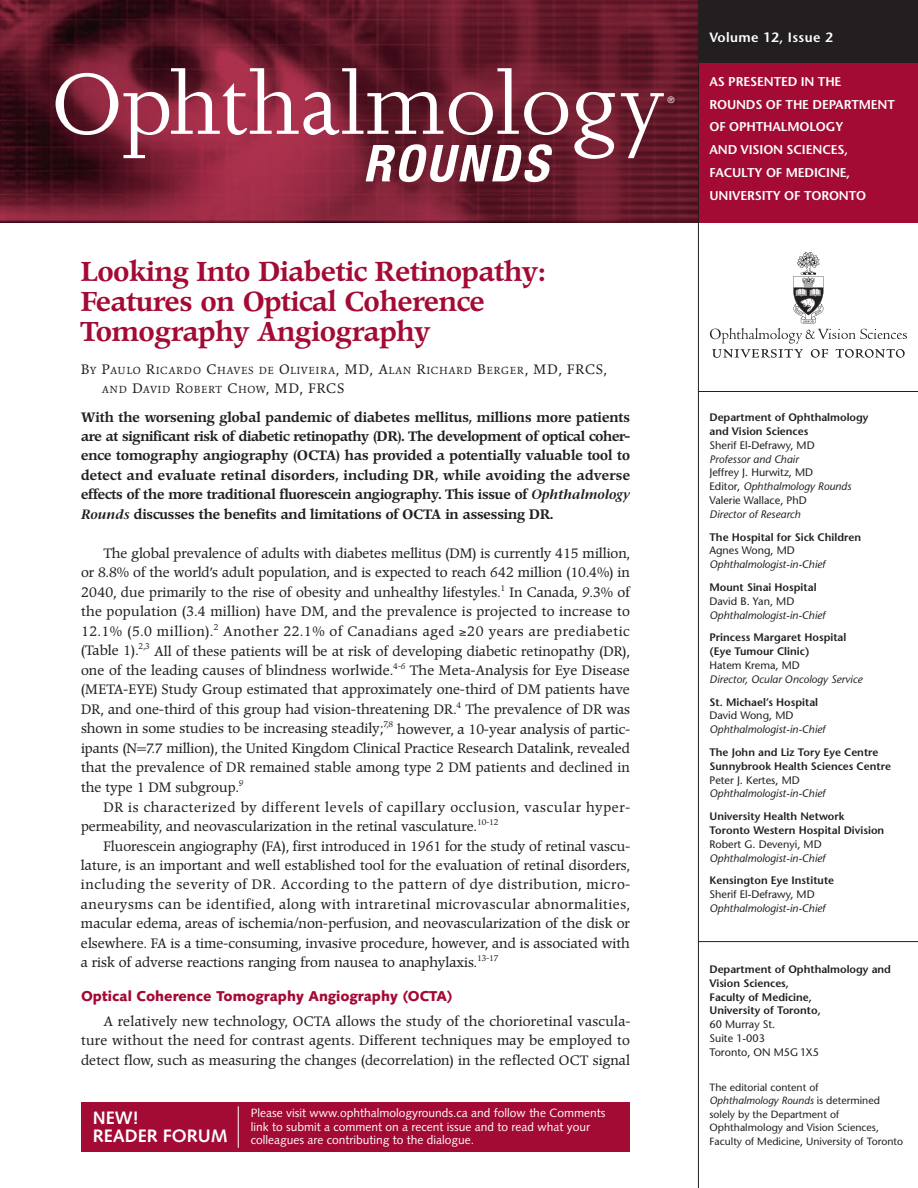
<style>
.page{position:relative;width:918px;height:1188px;background:#fff}
.page>*{position:absolute;margin:0;border:0;box-sizing:border-box;transform-origin:0 0}
.t1{font:99.75px "Joanna";color:#fff}
.t2{font:italic 700 condensed 51px "Helvetica Neue";letter-spacing:.06em;color:#fff}
.t3{font:500 27px/30px "Poppl Pontifex BE";color:#a30a34}
.t4{font:700 18px/18px "Syntax";color:#fff}
.t5{font:900 14.25px "Syntax";color:#a30a34}
.t6{font:13.5px/19.5px "Poppl Pontifex BE";letter-spacing:.005em;color:#231f20;text-align:justify}
.t7{font:500 13.5px/19.5px "Poppl Pontifex BE";color:#231f20;text-align:justify}
.t8{font:13.5px/19.5px "Poppl Pontifex BE";letter-spacing:.025em;color:#231f20}
.t9{font:600 13.5px "Stone Sans";letter-spacing:.03em;color:#fff}
.t10{font:600 12.75px/22.8px "Stone Sans";letter-spacing:-.01em;color:#fff}
.t11{font:12px/13.5px "Syntax";color:#fff}
.t12{font:600 10.8px/13.8px "Stone Sans";color:#231f20}
.t13{font:10.8px/13.8px "Stone Sans";color:#231f20}
.t14{font:italic 10.8px "Stone Sans";color:#231f20}
.t15{font:10.5px/13.5px "Stone Sans";color:#231f20}
.t16{font:10.2px/19.5px "Poppl Pontifex BE Regular SC";letter-spacing:.075em;color:#231f20}
.t17{font:9px "Helvetica Neue LT Std";color:#fff}
.s1{font-size:13.5px}
.s2{font-family:"Stone Serif";font-weight:600;font-style:italic}
.s3{font-style:italic}
</style>
<div class="page">
<div style="left:696px;top:0;width:222px;height:223px;background:#a30a34"></div>
<div style="left:696px;top:0;width:222px;height:63px;background:#231f20"></div>
<img style="left:0;top:0;width:698px;height:223px">
<hr style="left:698px;top:0;width:1px;height:1188px;background:#231f20">
<svg style="left:710px;top:252px;width:197px;height:106px"></svg>
<hr style="left:698px;top:941px;width:220px;height:1px;background:#231f20">
<hr style="left:698px;top:391px;width:220px;height:1px;background:#231f20">
<div style="left:81px;top:1102px;width:549px;height:49px;background:#a30a34"></div>
<hr style="left:238px;top:1106px;width:1px;height:42px;background:#fff">
<h1 class="t1" style="left:52px;top:66px;width:615px">Ophthalmology</h1>
<p class="t17" style="left:667px;top:97px;width:9px">®</p>
<h2 class="t2" style="left:363px;top:145px;width:187px">ROUNDS</h2>
<h3 class="t3" style="left:81px;top:259px;width:466px">Looking Into Diabetic Retinopathy:<br>Features on Optical Coherence<br>Tomography Angiography</h3>
<p class="t16" style="left:102px;top:362px;width:507px;text-indent:-21px"><span class="s1">B</span>Y <span class="s1">P</span>AULO <span class="s1">R</span>ICARDO <span class="s1">C</span>HAVES DE <span class="s1">O</span>LIVEIRA<span class="s1">, MD, A</span>LAN <span class="s1">R</span>ICHARD <span class="s1">B</span>ERGER<span class="s1">, MD, FRCS,<br></span>AND <span class="s1">D</span>AVID <span class="s1">R</span>OBERT <span class="s1">C</span>HOW<span class="s1">, MD, FRCS</span></p>
<p class="t7" style="left:81px;top:408px;width:551px">With the worsening global pandemic of diabetes mellitus, millions more patients are at significant risk of diabetic retinopathy (DR). The development of optical coher&shy;ence tomography angiography (OCTA) has provided a potentially valuable tool to detect and evaluate retinal disorders, including DR, while avoiding the adverse effects of the more traditional fluorescein angiography. This issue of <span class="s2">Ophthalmology Rounds</span> discusses the benefits and limitations of OCTA in assessing DR.</p>
<p class="t6" style="left:81px;top:545px;width:551px;text-indent:23px">The global prevalence of adults with diabetes mellitus (DM) is currently 415 million, or 8.8% of the world’s adult population, and is expected to reach 642 million (10.4%) in 2040, due primarily to the rise of obesity and unhealthy lifestyles.<sup>1</sup> In Canada, 9.3% of the population (3.4 million) have DM, and the prevalence is projected to increase to 12.1% (5.0 million).<sup>2</sup> Another 22.1% of Canadians aged ≥20 years are prediabetic (Table 1).<sup>2,3</sup> All of these patients will be at risk of developing diabetic retinopathy (DR), one of the leading causes of blindness worlwide.<sup>4-6</sup> The Meta-Analysis for Eye Disease (META-EYE) Study Group estimated that approximately one-third of DM patients have DR, and one-third of this group had vision-threatening DR.<sup>4</sup> The prevalence of DR was shown in some studies to be increasing steadily;<sup>7,8</sup> however, a 10-year analysis of partic&shy;ipants (N=7.7 million), the United Kingdom Clinical Practice Research Datalink, revealed that the prevalence of DR remained stable among type 2 DM patients and declined in the type 1 DM subgroup.<sup>9</sup></p>
<p class="t8" style="left:81px;top:798px;width:551px;text-indent:22px">DR is characterized by different levels of capillary occlusion, vascular hyper&shy;permeability, and neovascularization in the retinal vasculature.<sup>10-12</sup></p>
<p class="t6" style="left:81px;top:837px;width:551px;text-indent:23px">Fluorescein angiography (FA), first introduced in 1961 for the study of retinal vascu&shy;lature, is an important and well established tool for the evaluation of retinal disorders, including the severity of DR. According to the pattern of dye distribution, micro&shy;aneurysms can be identified, along with intraretinal microvascular abnormalities, macular edema, areas of ischemia/non-perfusion, and neovascularization of the disk or elsewhere. FA is a time-consuming, invasive procedure, however, and is associated with a risk of adverse reactions ranging from nausea to anaphylaxis.<sup>13-17</sup></p>
<p class="t5" style="left:81px;top:990px;width:373px">Optical Coherence Tomography Angiography (OCTA)</p>
<p class="t6" style="left:81px;top:1013px;width:551px;text-indent:22px">A relatively new technology, OCTA allows the study of the chorioretinal vascula&shy;ture without the need for contrast agents. Different techniques may be employed to detect flow, such as measuring the changes (decorrelation) in the reflected OCT signal</p>
<h3 class="t4" style="left:93px;top:1110px;width:136px">NEW!<br>READER FORUM</h3>
<p class="t11" style="left:251px;top:1107px;width:356px">Please visit www.ophthalmologyrounds.ca and follow the Comments link to submit a comment on a recent issue and to read what your colleagues are contributing to the dialogue.</p>
<p class="t9" style="left:710px;top:33px;width:125px">Volume 12, Issue 2</p>
<p class="t10" style="left:709px;top:71px;width:187px">AS PRESENTED IN THE<br>ROUNDS OF THE DEPARTMENT<br>OF OPHTHALMOLOGY<br>AND VISION SCIENCES,<br>FACULTY OF MEDICINE,<br>UNIVERSITY OF TORONTO</p>
<p class="t12" style="left:709px;top:412px;width:161px">Department of Ophthalmology and Vision Sciences</p>
<p class="t13" style="left:709px;top:439px;width:107px">Sherif El-Defrawy, MD</p>
<p class="t14" style="left:709px;top:455px;width:91px">Professor and Chair</p>
<p class="t13" style="left:709px;top:467px;width:143px">Jeffrey J. Hurwitz, MD<br>Editor, <span class="s3">Ophthalmology Rounds<br></span>Valerie Wallace, PhD</p>
<p class="t14" style="left:709px;top:510px;width:92px">Director of Research</p>
<p class="t12" style="left:709px;top:531px;width:153px">The Hospital for Sick Children</p>
<p class="t13" style="left:709px;top:545px;width:87px">Agnes Wong, MD</p>
<p class="t14" style="left:709px;top:560px;width:117px">Ophthalmologist-in-Chief</p>
<p class="t12" style="left:709px;top:581px;width:109px">Mount Sinai Hospital</p>
<p class="t13" style="left:709px;top:595px;width:86px">David B. Yan, MD</p>
<p class="t14" style="left:709px;top:611px;width:117px">Ophthalmologist-in-Chief</p>
<p class="t12" style="left:709px;top:632px;width:138px">Princess Margaret Hospital (Eye Tumour Clinic)</p>
<p class="t13" style="left:709px;top:659px;width:92px">Hatem Krema, MD</p>
<p class="t14" style="left:709px;top:675px;width:154px">Director, Ocular Oncology Service</p>
<p class="t12" style="left:709px;top:696px;width:110px">St. Michael’s Hospital</p>
<p class="t13" style="left:709px;top:710px;width:86px">David Wong, MD</p>
<p class="t14" style="left:709px;top:725px;width:117px">Ophthalmologist-in-Chief</p>
<p class="t12" style="left:709px;top:746px;width:183px">The John and Liz Tory Eye Centre<br>Sunnybrook Health Sciences Centre</p>
<p class="t13" style="left:709px;top:774px;width:92px">Peter J. Kertes, MD</p>
<p class="t14" style="left:709px;top:789px;width:117px">Ophthalmologist-in-Chief</p>
<p class="t12" style="left:709px;top:811px;width:176px">University Health Network<br>Toronto Western Hospital Division</p>
<p class="t13" style="left:709px;top:838px;width:114px">Robert G. Devenyi, MD</p>
<p class="t14" style="left:709px;top:854px;width:117px">Ophthalmologist-in-Chief</p>
<p class="t12" style="left:709px;top:875px;width:126px">Kensington Eye Institute</p>
<p class="t13" style="left:709px;top:889px;width:107px">Sherif El-Defrawy, MD</p>
<p class="t14" style="left:709px;top:904px;width:117px">Ophthalmologist-in-Chief</p>
<p class="t12" style="left:709px;top:963px;width:183px">Department of Ophthalmology and<br>Vision Sciences,<br>Faculty of Medicine,<br>University of Toronto,</p>
<p class="t13" style="left:709px;top:1019px;width:111px">60 Murray St.<br>Suite 1-003<br>Toronto, ON M5G 1X5</p>
<p class="t15" style="left:709px;top:1081px;width:195px">The editorial content of<br><span class="s3">Ophthalmology Rounds</span> is determined solely by the Department of Ophthalmology and Vision Sciences, Faculty of Medicine, University of Toronto</p>
</div>
